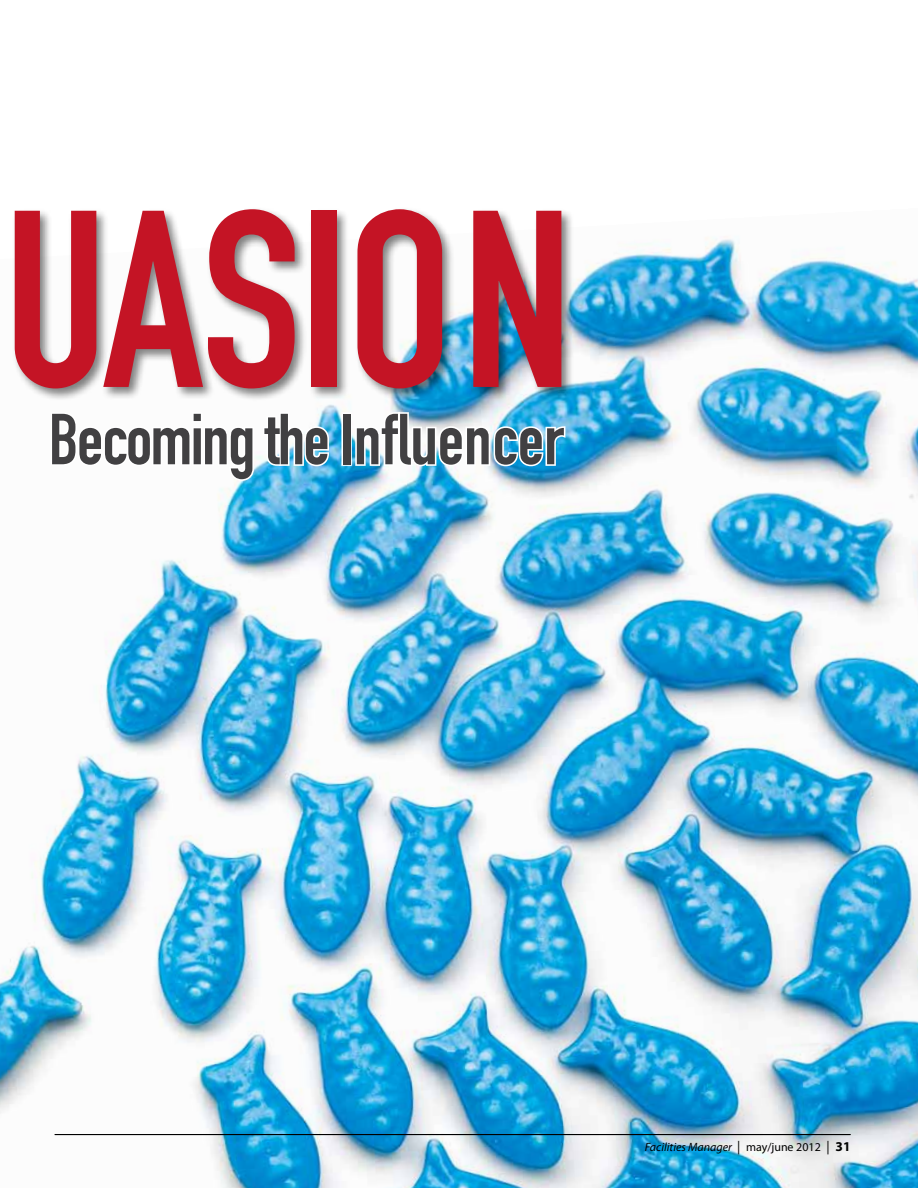
<style>
.page{position:relative;width:918px;height:1188px;background:#fff}
.page>*{position:absolute;margin:0;border:0;box-sizing:border-box;transform-origin:0 0}
.t1{font:247.5px "DIN Engschrift Std";letter-spacing:-.01em;color:#c41425}
.t2{font:70.8px "DIN Engschrift Std";letter-spacing:-.025em;color:#414042}
.t3{font:italic 12px "Myriad Pro";color:#000}
.s1{font-style:normal;font-size:13.5px}
.s2{font-style:normal}
.s3{font-weight:700;font-style:normal;font-size:13.5px}
</style>
<div class="page">
<img style="left:0;top:237px;width:918px;height:951px">
<hr style="left:55px;top:1134px;width:795px;height:1px;background:#000">
<div style="left:0;top:206px;width:575px;height:196px;background:#000;opacity:.5"></div>
<svg style="left:49px;top:411px;width:282px;height:71px"></svg>
<div style="left:341px;top:412px;width:11px;height:54px;border:3px solid #fff"></div>
<img style="left:354px;top:411px;width:213px;height:57px">
<h1 class="t1" style="left:3px;top:155px;width:571px">uasion</h1>
<h2 class="t2" style="left:49px;top:398px;width:517px">Becoming the Influencer</h2>
<p class="t3" style="left:645px;top:1140px;width:207px">Facilities Manager <span class="s1">|</span> <span class="s2">may/june 2012</span> <span class="s1">|</span> <span class="s3">31</span></p>
</div>
